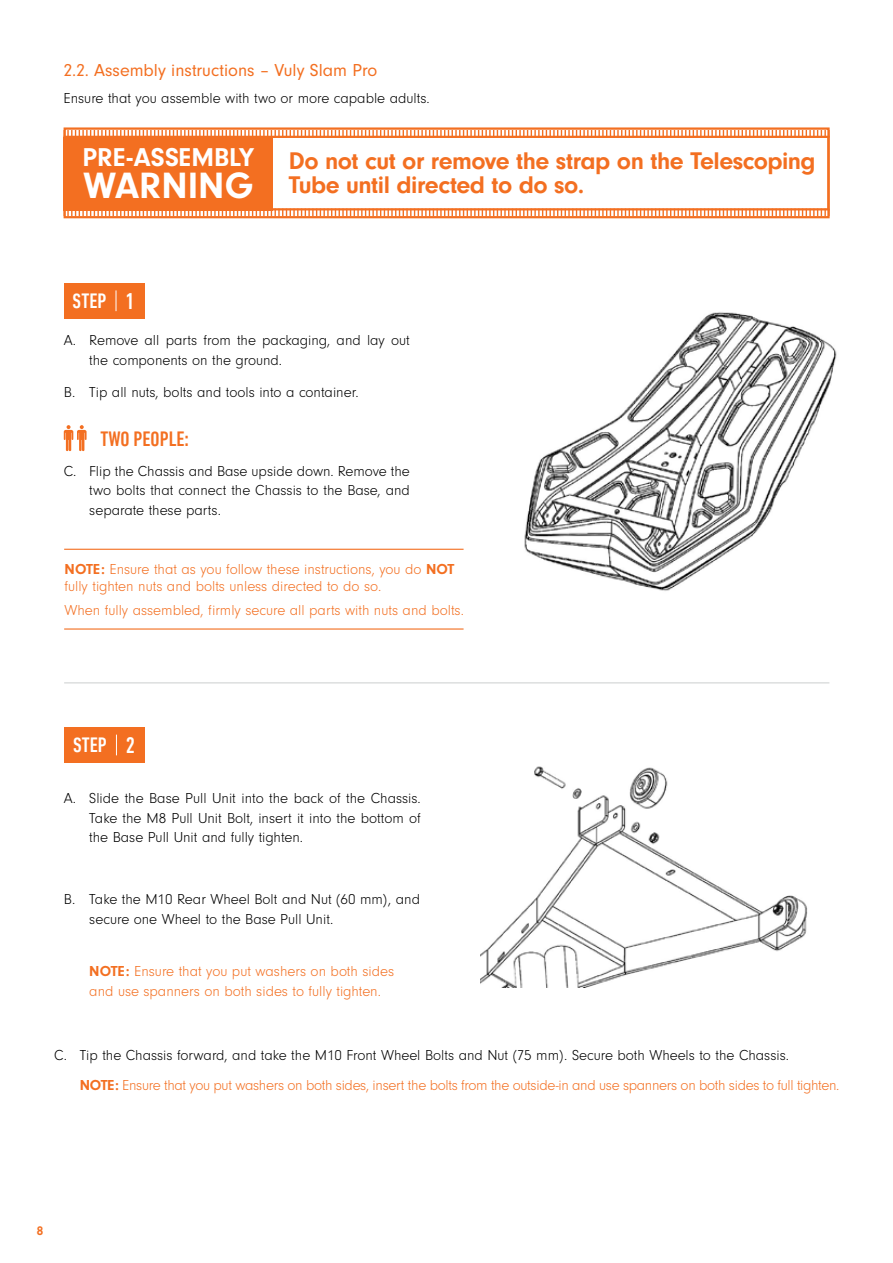
<style>
.page{position:relative;width:893px;height:1263px;background:#fff}
.page>*{position:absolute;margin:0;border:0;box-sizing:border-box;transform-origin:0 0}
.t1{font:700 37.95px "Neuzeit Gro";color:#fff}
.t2{font:700 26.7px "Neuzeit Gro";color:#fff}
.t3{font:700 25.05px/24px "Neuzeit Gro";letter-spacing:-.02em;color:#f36f21}
.t4{font:500 condensed 21.15px "DIN Next LT Pro";color:#fff}
.t5{font:500 condensed 21.15px "DIN Next LT Pro";color:#f36f21}
.t6{font:18px "Neuzeit Gro";color:#f36f21}
.t7{font:300 15px/19.5px "Neuzeit Gro";color:#000}
.t8{font:300 15px/16.5px "Neuzeit Gro";letter-spacing:-.005em;color:#f36f21}
.t9{font:700 12.9px "Neuzeit Gro";color:#f36f21}
.s1{font-size:23.1px}
.s2{font-weight:700}
.s3{color:#000}
</style>
<div class="page">
<div style="left:64px;top:283px;width:80px;height:35px;background:#f36f21"></div>
<svg style="left:116px;top:290px;width:1px;height:21px"></svg>
<hr style="left:64px;top:549px;width:400px;height:1px;background:#f36f21">
<hr style="left:64px;top:628px;width:400px;height:2px;background:#f36f21">
<div style="left:64px;top:137px;width:209px;height:73px;background:#f36f21"></div>
<svg style="left:63px;top:129px;width:764px;height:10px"></svg>
<svg style="left:63px;top:207px;width:764px;height:11px"></svg>
<div style="left:64px;top:127px;width:766px;height:91px;border:2px solid #f36f21"></div>
<div style="left:64px;top:136px;width:766px;height:74px;border:2px solid #f36f21"></div>
<img style="left:481px;top:766px;width:327px;height:221px">
<div style="left:64px;top:727px;width:80px;height:36px;background:#f36f21"></div>
<svg style="left:116px;top:735px;width:1px;height:20px"></svg>
<hr style="left:64px;top:682px;width:765px;height:1px;background:#d1d3d4">
<img style="left:524px;top:312px;width:313px;height:279px">
<svg style="left:64px;top:425px;width:23px;height:26px"></svg>
<p class="t6" style="left:64px;top:60px;width:315px">2.2. Assembly instructions – Vuly Slam Pro</p>
<p class="t7" style="left:64px;top:89px;width:368px">Ensure that you assemble with two or more capable adults.</p>
<h2 class="t2" style="left:82px;top:143px;width:173px">PRE-ASSEMBLY</h2>
<h1 class="t1" style="left:83px;top:165px;width:171px">WARNING</h1>
<h3 class="t3" style="left:289px;top:149px;width:528px">Do not cut or remove the strap on the Telescoping<br>Tube until directed to do so.</h3>
<h3 class="t4" style="left:73px;top:289px;width:64px">STEP <span class="s1">1</span></h3>
<p class="t7" style="left:89px;top:331px;width:322px;text-indent:-26px">A. Remove all parts from the packaging, and lay out the components on the ground.</p>
<p class="t7" style="left:64px;top:383px;width:297px">B. Tip all nuts, bolts and tools into a container.</p>
<h3 class="t5" style="left:100px;top:426px;width:90px">TWO PEOPLE:</h3>
<p class="t7" style="left:89px;top:462px;width:322px;text-align:justify;text-indent:-26px">C. Flip the Chassis and Base upside down. Remove the two bolts that connect the Chassis to the Base, and separate these parts.</p>
<p class="t8" style="left:65px;top:562px;width:391px"><span class="s2">NOTE:</span> Ensure that as you follow these instructions, you do <span class="s2">NOT </span>fully tighten nuts and bolts unless directed to do so.</p>
<p class="t8" style="left:65px;top:602px;width:401px">When fully assembled, firmly secure all parts with nuts and bolts.</p>
<h3 class="t4" style="left:73px;top:733px;width:64px">STEP <span class="s1">2</span></h3>
<p class="t7" style="left:89px;top:789px;width:333px;text-align:justify;text-indent:-26px">A. Slide the Base Pull Unit into the back of the Chassis.<br>Take the M8 Pull Unit Bolt, insert it into the bottom of the Base Pull Unit and fully tighten.</p>
<p class="t7" style="left:89px;top:890px;width:332px;text-indent:-26px">B. Take the M10 Rear Wheel Bolt and Nut (60 mm), and secure one Wheel to the Base Pull Unit.</p>
<p class="t8" style="left:89px;top:962px;width:306px;line-height:19.5px"><span class="s2">NOTE:</span> Ensure that you put washers on both sides and use spanners on both sides to fully tighten.</p>
<p class="t8" style="left:80px;top:1041px;width:761px;line-height:29.2px;text-indent:-26px"><span class="s3">C. Tip the Chassis forward, and take the M10 Front Wheel Bolts and Nut (75 mm). Secure both Wheels to the Chassis.<br></span><span class="s2">NOTE:</span> Ensure that you put washers on both sides, insert the bolts from the outside-in and use spanners on both sides to full tighten.</p>
<p class="t9" style="left:37px;top:1223px;width:8px">8</p>
</div>
